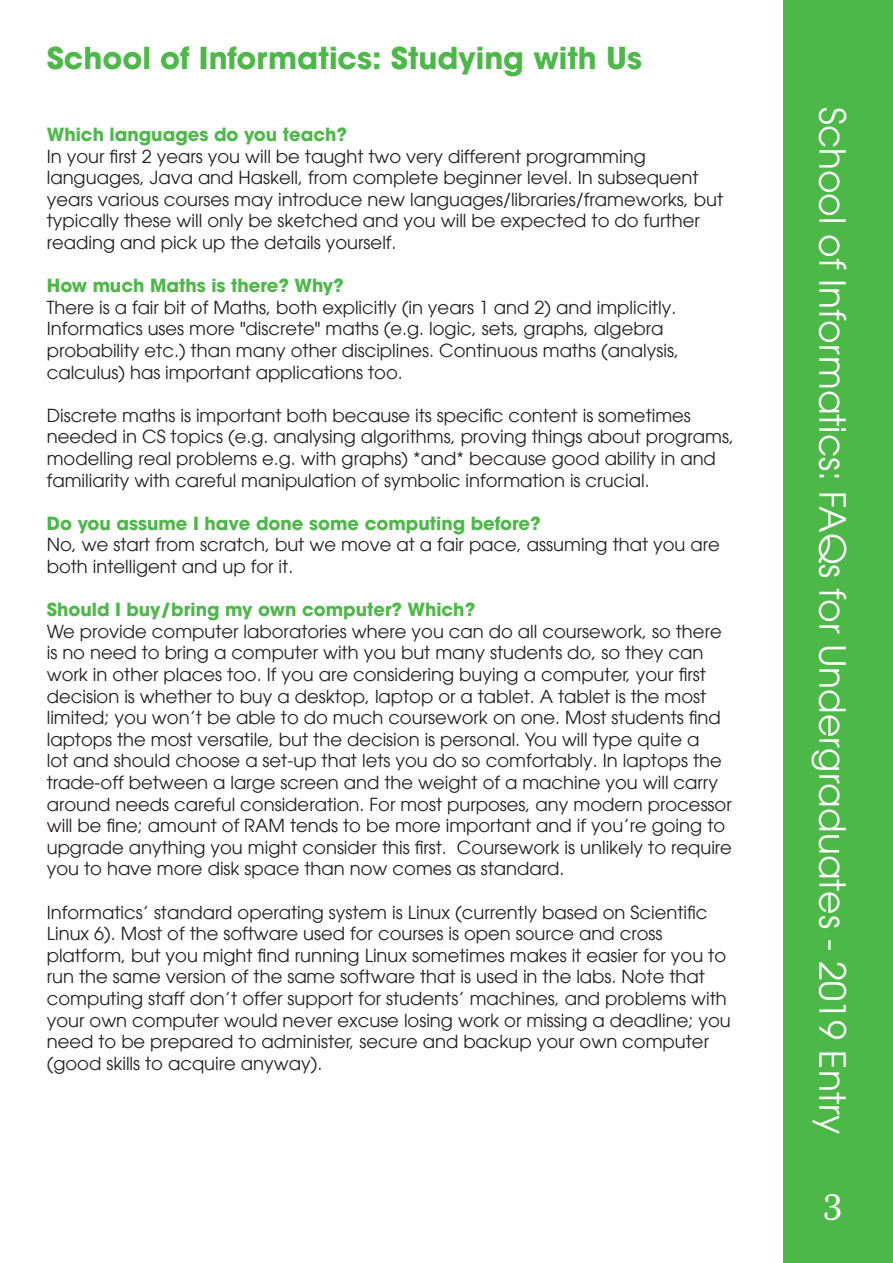
<style>
.page{position:relative;width:893px;height:1263px;background:#fff}
.page>*{position:absolute;margin:0;border:0;box-sizing:border-box;transform-origin:0 0}
.t1{font:39.3px "Bagatela";color:#fff}
.t2{font:36px "Avant Garde LT";color:#fff}
.t3{font:700 30px "Avant Garde LT";color:#4cb848}
.t4{font:18px/21.6px "Avant Garde LT";color:#231f20}
.t5{font:700 18px "Avant Garde LT";color:#4cb848}
</style>
<div class="page">
<div style="left:784px;top:0;width:109px;height:1263px;background:#4cb848"></div>
<p class="t3" style="left:47px;top:38px;width:597px">School of Informatics: Studying with Us</p>
<p class="t5" style="left:47px;top:123px;width:302px">Which languages do you teach?</p>
<p class="t4" style="left:47px;top:145px;width:678px">In your first 2 years you will be taught two very different programming languages, Java and Haskell, from complete beginner level. In subsequent years various courses may introduce new languages/libraries/frameworks, but typically these will only be sketched and you will be expected to do further reading and pick up the details yourself.</p>
<p class="t5" style="left:47px;top:274px;width:299px">How much Maths is there? Why?</p>
<p class="t4" style="left:47px;top:296px;width:634px">There is a fair bit of Maths, both explicitly (in years 1 and 2) and implicitly.<br>Informatics uses more "discrete" maths (e.g. logic, sets, graphs, algebra probability etc.) than many other disciplines. Continuous maths (analysis, calculus) has important applications too.</p>
<p class="t4" style="left:47px;top:404px;width:689px">Discrete maths is important both because its specific content is sometimes needed in CS topics (e.g. analysing algorithms, proving things about programs, modelling real problems e.g. with graphs) *and* because good ability in and familiarity with careful manipulation of symbolic information is crucial.</p>
<p class="t5" style="left:47px;top:511px;width:496px">Do you assume I have done some computing before?</p>
<p class="t4" style="left:47px;top:534px;width:675px">No, we start from scratch, but we move at a fair pace, assuming that you are both intelligent and up for it.</p>
<p class="t5" style="left:47px;top:598px;width:430px">Should I buy/bring my own computer? Which?</p>
<p class="t4" style="left:47px;top:620px;width:687px">We provide computer laboratories where you can do all coursework, so there is no need to bring a computer with you but many students do, so they can work in other places too. If you are considering buying a computer, your first decision is whether to buy a desktop, laptop or a tablet. A tablet is the most limited; you won’t be able to do much coursework on one. Most students find laptops the most versatile, but the decision is personal. You will type quite a<br>lot and should choose a set-up that lets you do so comfortably. In laptops the trade-off between a large screen and the weight of a machine you will carry around needs careful consideration. For most purposes, any modern processor will be fine; amount of RAM tends to be more important and if you’re going to upgrade anything you might consider this first. Coursework is unlikely to require you to have more disk space than now comes as standard.</p>
<p class="t4" style="left:47px;top:901px;width:685px">Informatics’ standard operating system is Linux (currently based on Scientific Linux 6). Most of the software used for courses is open source and cross platform, but you might find running Linux sometimes makes it easier for you to run the same version of the same software that is used in the labs. Note that computing staff don’t offer support for students’ machines, and problems with your own computer would never excuse losing work or missing a deadline; you need to be prepared to administer, secure and backup your own computer (good skills to acquire anyway).</p>
<p class="t2" style="left:854px;top:107px;width:1029px;rotate:90deg">School of Informatics: FAQs for Undergraduates - 2019 Entry</p>
<p class="t1" style="left:822px;top:1178px;width:22px">3</p>
</div>
